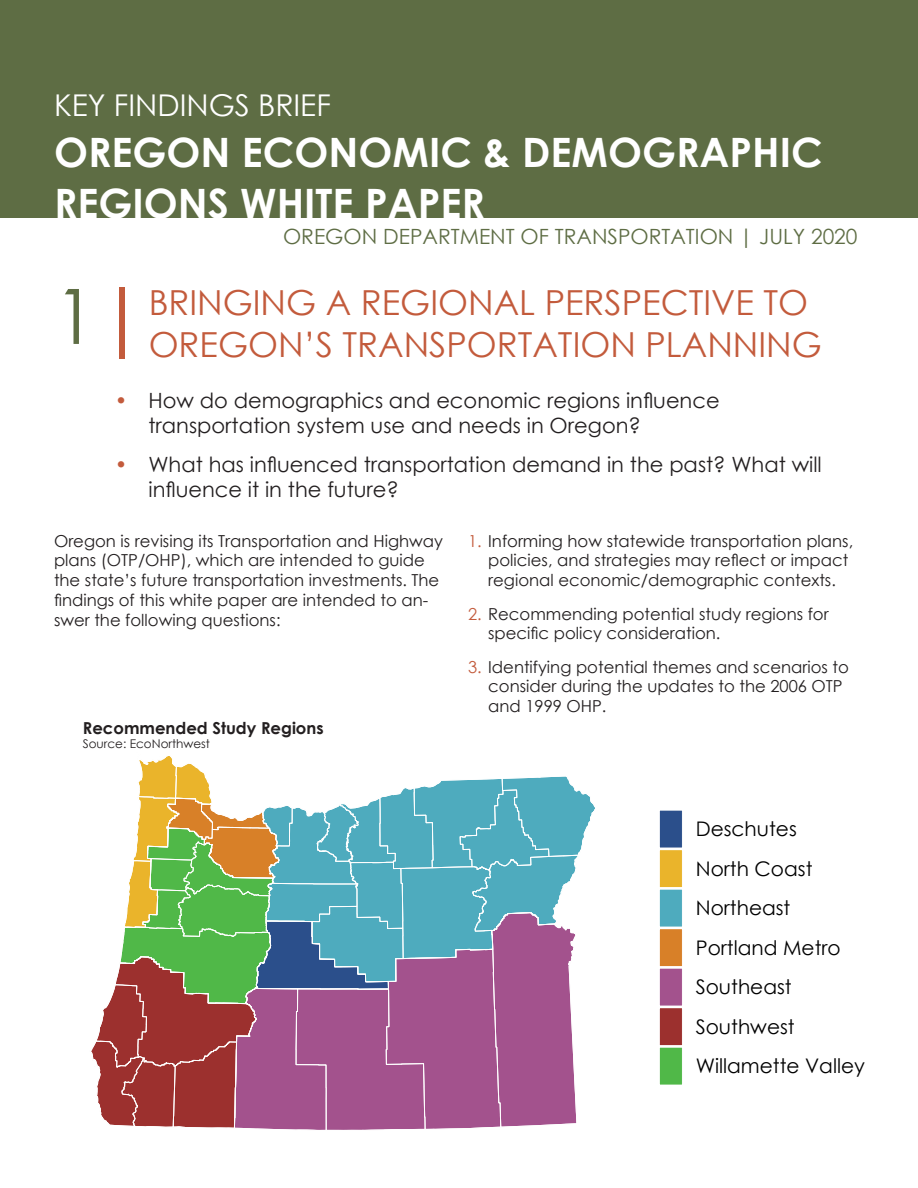
<style>
.page{position:relative;width:918px;height:1188px;background:#fff}
.page>*{position:absolute;margin:0;border:0;box-sizing:border-box;transform-origin:0 0}
.t1{font:76.5px "Century Gothic";color:#5e6d44}
.t2{font:700 40.5px/51px "Century Gothic";color:#fff}
.t3{font:34.5px "Century Gothic";color:#c35b3c}
.t4{font:30px "Century Gothic";color:#fff}
.t5{font:21px/25.2px "Century Gothic";color:#231f20}
.t6{font:21px "Century Gothic";color:#5e6d44}
.t7{font:20.1px/39.5px "Century Gothic";color:#000}
.t8{font:16.5px/19.8px "Century Gothic";color:#231f20}
.t9{font:700 16.5px "Century Gothic";color:#231f20}
.t10{font:12px "Century Gothic";color:#231f20}
.s1{color:#c35b3c}
</style>
<div class="page">
<div style="left:0;top:0;width:918px;height:217px;background:#5e6d44"></div>
<div style="left:659px;top:810px;width:23px;height:38px;background:#2b4f8b"></div>
<div style="left:659px;top:810px;width:24px;height:38px;border:1px solid #fff"></div>
<div style="left:659px;top:850px;width:23px;height:38px;background:#eab42b"></div>
<div style="left:659px;top:849px;width:24px;height:39px;border:1px solid #fff"></div>
<div style="left:659px;top:889px;width:23px;height:38px;background:#4eabbe"></div>
<div style="left:659px;top:889px;width:24px;height:38px;border:1px solid #fff"></div>
<div style="left:659px;top:929px;width:23px;height:38px;background:#d88028"></div>
<div style="left:659px;top:929px;width:24px;height:38px;border:1px solid #fff"></div>
<div style="left:659px;top:968px;width:23px;height:38px;background:#a3528d"></div>
<div style="left:659px;top:968px;width:24px;height:38px;border:1px solid #fff"></div>
<div style="left:659px;top:1008px;width:23px;height:38px;background:#9c302e"></div>
<div style="left:659px;top:1008px;width:24px;height:38px;border:1px solid #fff"></div>
<div style="left:659px;top:1047px;width:23px;height:38px;background:#50b848"></div>
<div style="left:659px;top:1047px;width:24px;height:38px;border:1px solid #fff"></div>
<svg style="left:91px;top:756px;width:504px;height:374px"></svg>
<p class="t4" style="left:54px;top:84px;width:278px">KEY FINDINGS BRIEF</p>
<p class="t2" style="left:54px;top:125px;width:770px">OREGON ECONOMIC &amp; DEMOGRAPHIC<br>REGIONS WHITE PAPER</p>
<p class="t6" style="left:283px;top:222px;width:576px">OREGON DEPARTMENT OF TRANSPORTATION | JULY 2020</p>
<p class="t1" style="left:54px;top:263px;width:95px">1<span class="s1">|</span></p>
<h1 class="t3" style="left:149px;top:279px;width:661px">BRINGING A REGIONAL PERSPECTIVE TO</h1>
<h1 class="t3" style="left:149px;top:320px;width:675px">OREGON’S TRANSPORTATION PLANNING</h1>
<p class="t5" style="left:148px;top:388px;width:573px;text-indent:-34px"><span class="s1">•</span> How do demographics and economic regions influence transportation system use and needs in Oregon?</p>
<p class="t5" style="left:148px;top:452px;width:675px;text-indent:-34px"><span class="s1">•</span> What has influenced transportation demand in the past? What will influence it in the future?</p>
<p class="t8" style="left:54px;top:531px;width:391px">Oregon is revising its Transportation and Highway plans (OTP/OHP), which are intended to guide the state’s future transportation investments. The findings of this white paper are intended to an&shy;swer the following questions:</p>
<p class="t8" style="left:488px;top:531px;width:366px;text-indent:-20px"><span class="s1">1.</span> Informing how statewide transportation plans, policies, and strategies may reflect or impact regional economic/demographic contexts.</p>
<p class="t8" style="left:488px;top:603px;width:342px;text-indent:-20px"><span class="s1">2.</span> Recommending potential study regions for specific policy consideration.</p>
<p class="t8" style="left:488px;top:657px;width:362px;text-indent:-20px"><span class="s1">3.</span> Identifying potential themes and scenarios to consider during the updates to the 2006 OTP and 1999 OHP.</p>
<p class="t9" style="left:83px;top:715px;width:242px">Recommended Study Regions</p>
<p class="t10" style="left:83px;top:735px;width:129px">Source: EcoNorthwest</p>
<p class="t7" style="left:696px;top:809px;width:171px">Deschutes<br>North Coast<br>Northeast<br>Portland Metro<br>Southeast<br>Southwest<br>Willamette Valley</p>
</div>
